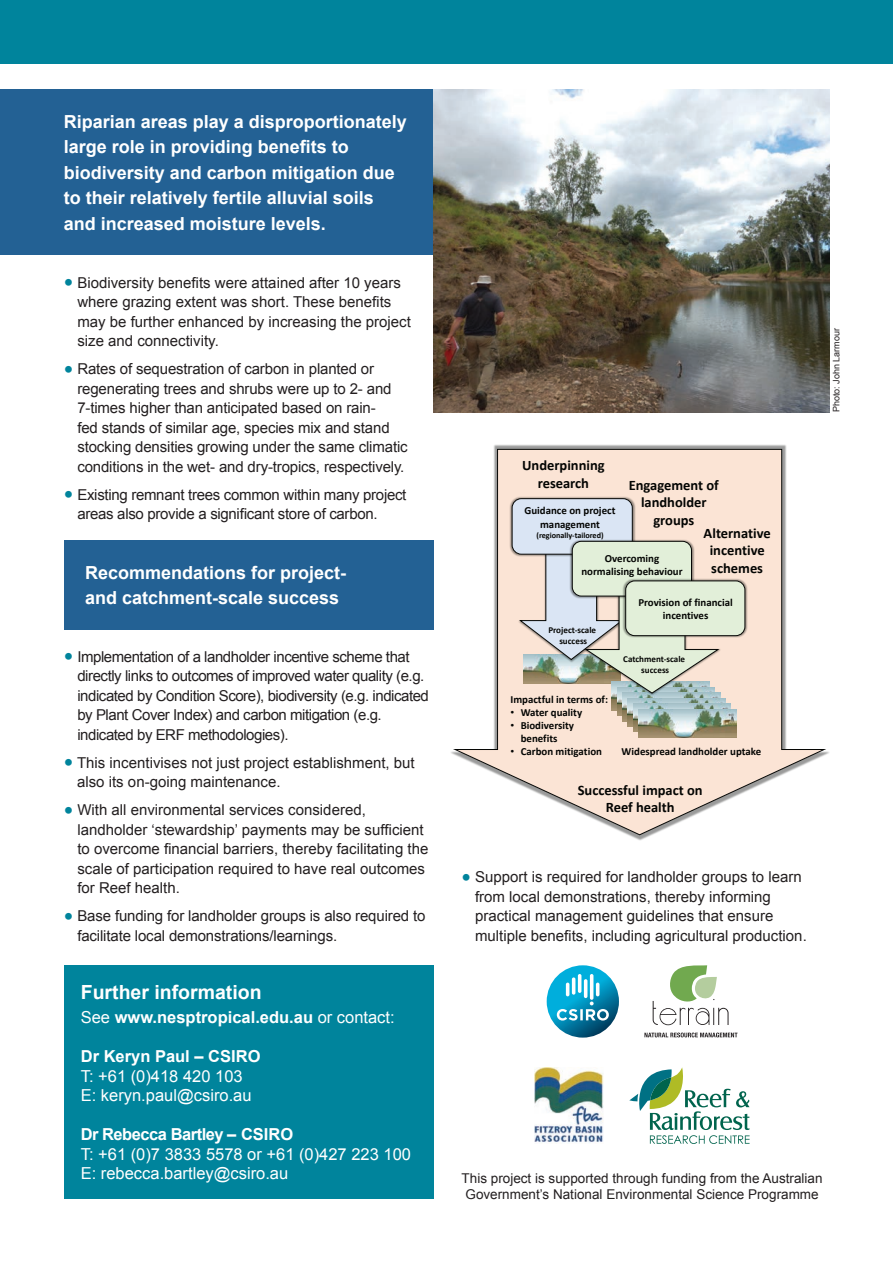
<style>
.page{position:relative;width:893px;height:1263px;background:#fff}
.page>*{position:absolute;margin:0;border:0;box-sizing:border-box;transform-origin:0 0}
.t1{font:700 19.5px "Arial";color:#fff}
.t2{font:700 18px/25.5px "Arial";color:#fff}
.t3{font:16.5px/19.5px "Arial";color:#fff}
.t4{font:700 16.5px "Arial";color:#fff}
.t5{font:700 16.5px "Arial";letter-spacing:-.03em;color:#fff}
.t6{font:15px/19.5px "Arial";letter-spacing:-.01em;color:#231f20}
.t7{font:15px/19.5px "Arial";letter-spacing:-.03em;color:#231f20}
.t8{font:700 14.55px/17.4px "Calibri";color:#040503;text-align:center}
.t9{font:13.5px/16.5px "Arial";color:#231f20}
.t10{font:700 10.95px/13.2px "Calibri";color:#040503;text-align:center}
.t11{font:700 9px/10.9px "Calibri";color:#040503;text-align:center}
.t12{font:9px "Arial";color:#231f20}
.t13{font:700 8.1px "Calibri";letter-spacing:-.005em;color:#040503}
.s1{font-size:27px;color:#00849c}
.s2{font-weight:400}
.s3{font-family:"Arial";font-weight:400}
</style>
<div class="page">
<div style="left:0;top:0;width:893px;height:64px;background:#00849c"></div>
<div style="left:64px;top:965px;width:370px;height:234px;background:#00849c"></div>
<svg style="left:629px;top:1067px;width:121px;height:77px"></svg>
<svg style="left:547px;top:965px;width:72px;height:72px;background:#0891bb"></svg>
<svg style="left:557px;top:1001px;width:52px;height:19px"></svg>
<hr style="left:584px;top:979px;width:3px;height:19px;background:#fff;border-radius:2px">
<hr style="left:572px;top:977px;width:3px;height:18px;background:#fff;border-radius:2px">
<hr style="left:596px;top:982px;width:3px;height:14px;background:#fff;border-radius:2px">
<hr style="left:566px;top:982px;width:3px;height:14px;background:#fff;border-radius:2px">
<hr style="left:590px;top:974px;width:3px;height:26px;background:#fff;border-radius:2px">
<hr style="left:578px;top:974px;width:3px;height:19px;background:#fff;border-radius:2px">
<svg style="left:644px;top:1032px;width:93px;height:5px"></svg>
<svg style="left:653px;top:965px;width:75px;height:60px"></svg>
<img style="left:535px;top:1067px;width:69px;height:76px">
<div style="left:0;top:89px;width:434px;height:166px;background:#236194"></div>
<div style="left:64px;top:540px;width:370px;height:89px;background:#236194"></div>
<img style="left:434px;top:89px;width:395px;height:323px">
<img style="left:451px;top:444px;width:378px;height:397px">
<svg style="left:453px;top:449px;width:372px;height:386px"></svg>
<img style="left:612px;top:697px;width:5px;height:13px">
<img style="left:617px;top:697px;width:5px;height:19px">
<img style="left:622px;top:697px;width:98px;height:24px">
<img style="left:628px;top:698px;width:97px;height:28px">
<img style="left:633px;top:704px;width:98px;height:28px">
<img style="left:639px;top:709px;width:97px;height:28px">
<img style="left:516px;top:557px;width:3px;height:106px">
<img style="left:508px;top:495px;width:128px;height:62px">
<div style="left:512px;top:499px;width:120px;height:55px;background:#dae5f4;border-radius:9px"></div>
<div style="left:512px;top:498px;width:120px;height:56px;border:1px solid #040503;border-radius:9px"></div>
<img style="left:582px;top:576px;width:140px;height:121px">
<svg style="left:519px;top:525px;width:199px;height:169px;background:#d5d4ce"></svg>
<img style="left:568px;top:538px;width:127px;height:61px">
<div style="left:572px;top:541px;width:119px;height:55px;background:#e2efd9;border-radius:9px"></div>
<div style="left:572px;top:541px;width:120px;height:55px;border:1px solid #040503;border-radius:9px"></div>
<img style="left:622px;top:578px;width:127px;height:61px">
<div style="left:626px;top:581px;width:119px;height:55px;background:#e2efd9;border-radius:9px"></div>
<div style="left:625px;top:581px;width:120px;height:55px;border:1px solid #040503;border-radius:9px"></div>
<p class="t2" style="left:64px;top:109px;width:345px">Riparian areas play a disproportionately large role in providing benefits to biodiversity and carbon mitigation due to their relatively fertile alluvial soils and increased moisture levels.</p>
<p class="t6" style="left:77px;top:273px;width:335px;text-indent:-14px"><span class="s1">•</span> Biodiversity benefits were attained after 10 years where grazing extent was short. These benefits may be further enhanced by increasing the project size and connectivity.</p>
<p class="t6" style="left:77px;top:359px;width:332px;text-indent:-14px"><span class="s1">•</span> Rates of sequestration of carbon in planted or regenerating trees and shrubs were up to 2- and 7-times higher than anticipated based on rain-<br>fed stands of similar age, species mix and stand stocking densities growing under the same climatic conditions in the wet- and dry-tropics, respectively.</p>
<p class="t6" style="left:77px;top:485px;width:331px;text-indent:-14px"><span class="s1">•</span> Existing remnant trees common within many project areas also provide a significant store of carbon.</p>
<p class="t2" style="left:85px;top:560px;width:263px">Recommendations for project&shy;and catchment-scale success</p>
<p class="t7" style="left:77px;top:647px;width:353px;text-indent:-14px"><span class="s1">•</span> Implementation of a landholder incentive scheme that directly links to outcomes of improved water quality (e.g. indicated by Condition Score), biodiversity (e.g. indicated by Plant Cover Index) and carbon mitigation (e.g. indicated by ERF methodologies).</p>
<p class="t6" style="left:77px;top:753px;width:339px;text-indent:-13px"><span class="s1">•</span> This incentivises not just project establishment, but also its on-going maintenance.</p>
<p class="t6" style="left:77px;top:800px;width:352px;text-indent:-14px"><span class="s1">•</span> With all environmental services considered, landholder ‘stewardship’ payments may be sufficient to overcome financial barriers, thereby facilitating the scale of participation required to have real outcomes for Reef health.</p>
<p class="t6" style="left:77px;top:906px;width:350px;text-indent:-14px"><span class="s1">•</span> Base funding for landholder groups is also required to facilitate local demonstrations/learnings.</p>
<h1 class="t1" style="left:81px;top:980px;width:182px">Further information</h1>
<p class="t4" style="left:81px;top:1006px;width:315px"><span class="s2">See</span> www.nesptropical.edu.au <span class="s2">or contact:</span></p>
<p class="t4" style="left:81px;top:1045px;width:181px">Dr Keryn Paul – CSIRO</p>
<p class="t3" style="left:81px;top:1066px;width:172px">T: +61 (0)418 420 103<br>E: keryn.paul@csiro.au</p>
<p class="t5" style="left:81px;top:1123px;width:214px">Dr Rebecca Bartley – CSIRO</p>
<p class="t3" style="left:81px;top:1144px;width:332px">T: +61 (0)7 3833 5578 or +61 (0)427 223 100<br>E: rebecca.bartley@csiro.au</p>
<p class="t8" style="left:522px;top:457px;width:84px">Underpinning research</p>
<p class="t8" style="left:629px;top:476px;width:92px">Engagement of landholder groups</p>
<p class="t8" style="left:704px;top:525px;width:69px">Alternative incentive schemes</p>
<p class="t10" style="left:524px;top:504px;width:92px">Guidance on project management</p>
<p class="t13" style="left:536px;top:529px;width:69px">(regionally-tailored)</p>
<p class="t10" style="left:581px;top:552px;width:103px">Overcoming normalising behaviour</p>
<p class="t10" style="left:638px;top:595px;width:96px">Provision of financial incentives</p>
<p class="t11" style="left:548px;top:625px;width:49px">Project-scale success</p>
<p class="t10" style="left:510px;top:692px;width:99px">Impactful in terms of:</p>
<p class="t10" style="left:510px;top:706px;width:73px"><span class="s3">•</span> Water quality</p>
<p class="t10" style="left:510px;top:719px;width:65px"><span class="s3">•</span> Biodiversity benefits</p>
<p class="t10" style="left:510px;top:745px;width:93px"><span class="s3">•</span> Carbon mitigation</p>
<p class="t11" style="left:623px;top:654px;width:63px">Catchment-scale success</p>
<p class="t10" style="left:622px;top:745px;width:141px">Widespread landholder uptake</p>
<p class="t8" style="left:578px;top:781px;width:126px">Successful impact on<br>Reef health</p>
<p class="t6" style="left:475px;top:867px;width:333px;text-indent:-14px"><span class="s1">•</span> Support is required for landholder groups to learn from local demonstrations, thereby informing practical management guidelines that ensure multiple benefits, including agricultural production.</p>
<p class="t12" style="left:830px;top:412px;width:86px;rotate:-90deg">Photo: John Larmour</p>
<p class="t9" style="left:462px;top:1170px;width:362px">This project is supported through funding from the Australian<br>Government’s National Environmental Science Programme</p>
</div>
